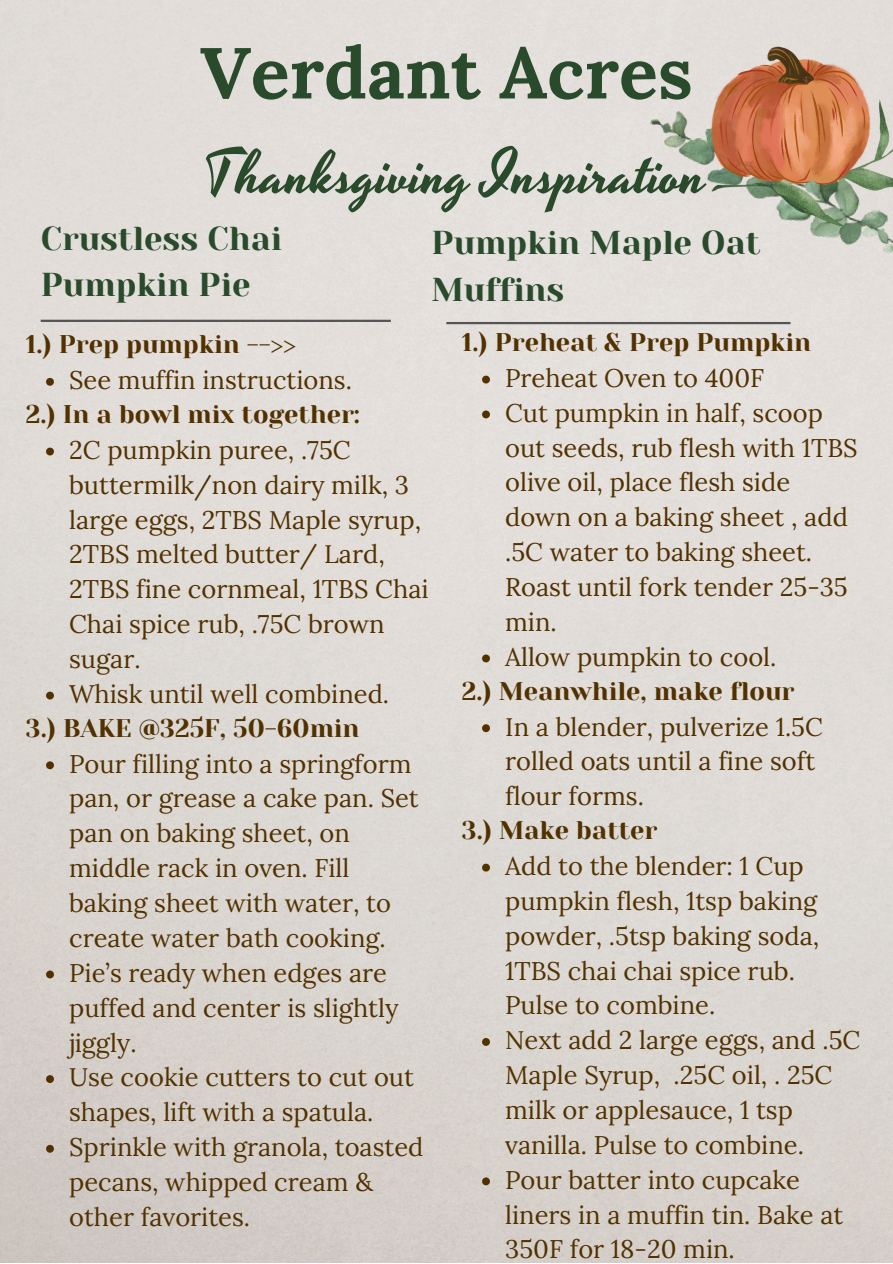
<style>
.page{position:relative;width:893px;height:1264px;background:#fff}
.page>*{position:absolute;margin:0;border:0;box-sizing:border-box;transform-origin:0 0}
.t1{font:700 72px "Lora";color:#294b2c}
.t2{font:60px "Yesteryear";color:#294b2c}
.t3{font:33px/46px "Yeseva One";color:#294b2c}
.t4{font:25.5px/34.8px "Lora";color:#523100}
.t5{font:25.5px "Yeseva One";color:#523100}
</style>
<div class="page">
<img style="left:0;top:0;width:892px;height:1262px">
<hr style="left:41px;top:320px;width:350px;height:2px;background:#545454">
<hr style="left:446px;top:322px;width:344px;height:2px;background:#545454">
<img style="left:633px;top:104px;width:259px;height:163px">
<img style="left:711px;top:73px;width:181px;height:153px">
<svg style="left:482px;top:375px;width:8px;height:8px"></svg>
<svg style="left:482px;top:410px;width:8px;height:8px"></svg>
<svg style="left:482px;top:654px;width:8px;height:8px"></svg>
<svg style="left:482px;top:724px;width:8px;height:8px"></svg>
<svg style="left:482px;top:863px;width:8px;height:8px"></svg>
<svg style="left:482px;top:1038px;width:8px;height:7px"></svg>
<svg style="left:482px;top:1177px;width:8px;height:8px"></svg>
<svg style="left:46px;top:378px;width:8px;height:8px"></svg>
<svg style="left:46px;top:447px;width:8px;height:8px"></svg>
<svg style="left:46px;top:691px;width:8px;height:8px"></svg>
<svg style="left:46px;top:761px;width:8px;height:8px"></svg>
<svg style="left:46px;top:970px;width:8px;height:8px"></svg>
<svg style="left:46px;top:1075px;width:8px;height:7px"></svg>
<svg style="left:46px;top:1144px;width:8px;height:8px"></svg>
<img style="left:710px;top:47px;width:160px;height:138px">
<p class="t1" style="left:200px;top:26px;width:494px">Verdant Acres</p>
<p class="t2" style="left:203px;top:133px;width:504px">Thanksgiving Inspiration</p>
<p class="t3" style="left:41px;top:216px;width:243px">Crustless Chai<br>Pumpkin Pie</p>
<p class="t3" style="left:431px;top:220px;width:330px">Pumpkin Maple Oat<br>Muffins</p>
<p class="t5" style="left:26px;top:330px;width:272px">1.) Prep pumpkin --&gt;&gt;</p>
<p class="t4" style="left:69px;top:362px;width:284px">See muffin instructions.</p>
<p class="t5" style="left:26px;top:399px;width:335px">2.) In a bowl mix together:</p>
<p class="t4" style="left:69px;top:432px;width:361px">2C pumpkin puree, .75C buttermilk/non dairy milk, 3 large eggs, 2TBS Maple syrup,<br>2TBS melted butter/ Lard,<br>2TBS fine cornmeal, 1TBS Chai<br>Chai spice rub, .75C brown sugar.</p>
<p class="t4" style="left:69px;top:676px;width:321px">Whisk until well combined.</p>
<p class="t5" style="left:26px;top:713px;width:335px">3.) BAKE @325F, 50-60min</p>
<p class="t4" style="left:69px;top:746px;width:351px">Pour filling into a springform pan, or grease a cake pan. Set pan on baking sheet, on middle rack in oven. Fill baking sheet with water, to create water bath cooking.</p>
<p class="t4" style="left:69px;top:955px;width:331px">Pie’s ready when edges are puffed and center is slightly jiggly.</p>
<p class="t4" style="left:69px;top:1059px;width:346px">Use cookie cutters to cut out shapes, lift with a spatula.</p>
<p class="t4" style="left:69px;top:1129px;width:356px">Sprinkle with granola, toasted pecans, whipped cream &amp; other favorites.</p>
<p class="t5" style="left:462px;top:327px;width:351px">1.) Preheat &amp; Prep Pumpkin</p>
<p class="t4" style="left:505px;top:360px;width:260px">Preheat Oven to 400F</p>
<p class="t4" style="left:505px;top:395px;width:354px">Cut pumpkin in half, scoop out seeds, rub flesh with 1TBS olive oil, place flesh side down on a baking sheet , add .5C water to baking sheet.<br>Roast until fork tender 25-35 min.</p>
<p class="t4" style="left:505px;top:639px;width:273px">Allow pumpkin to cool.</p>
<p class="t5" style="left:462px;top:676px;width:334px">2.) Meanwhile, make flour</p>
<p class="t4" style="left:505px;top:708px;width:319px">In a blender, pulverize 1.5C rolled oats until a fine soft flour forms.</p>
<p class="t5" style="left:462px;top:815px;width:197px">3.) Make batter</p>
<p class="t4" style="left:505px;top:848px;width:315px">Add to the blender: 1 Cup pumpkin flesh, 1tsp baking powder, .5tsp baking soda,<br>1TBS chai chai spice rub.<br>Pulse to combine.</p>
<p class="t4" style="left:505px;top:1022px;width:356px">Next add 2 large eggs, and .5C<br>Maple Syrup, .25C oil, . 25C milk or applesauce, 1 tsp vanilla. Pulse to combine.</p>
<p class="t4" style="left:505px;top:1161px;width:340px">Pour batter into cupcake liners in a muffin tin. Bake at<br>350F for 18-20 min.</p>
</div>
